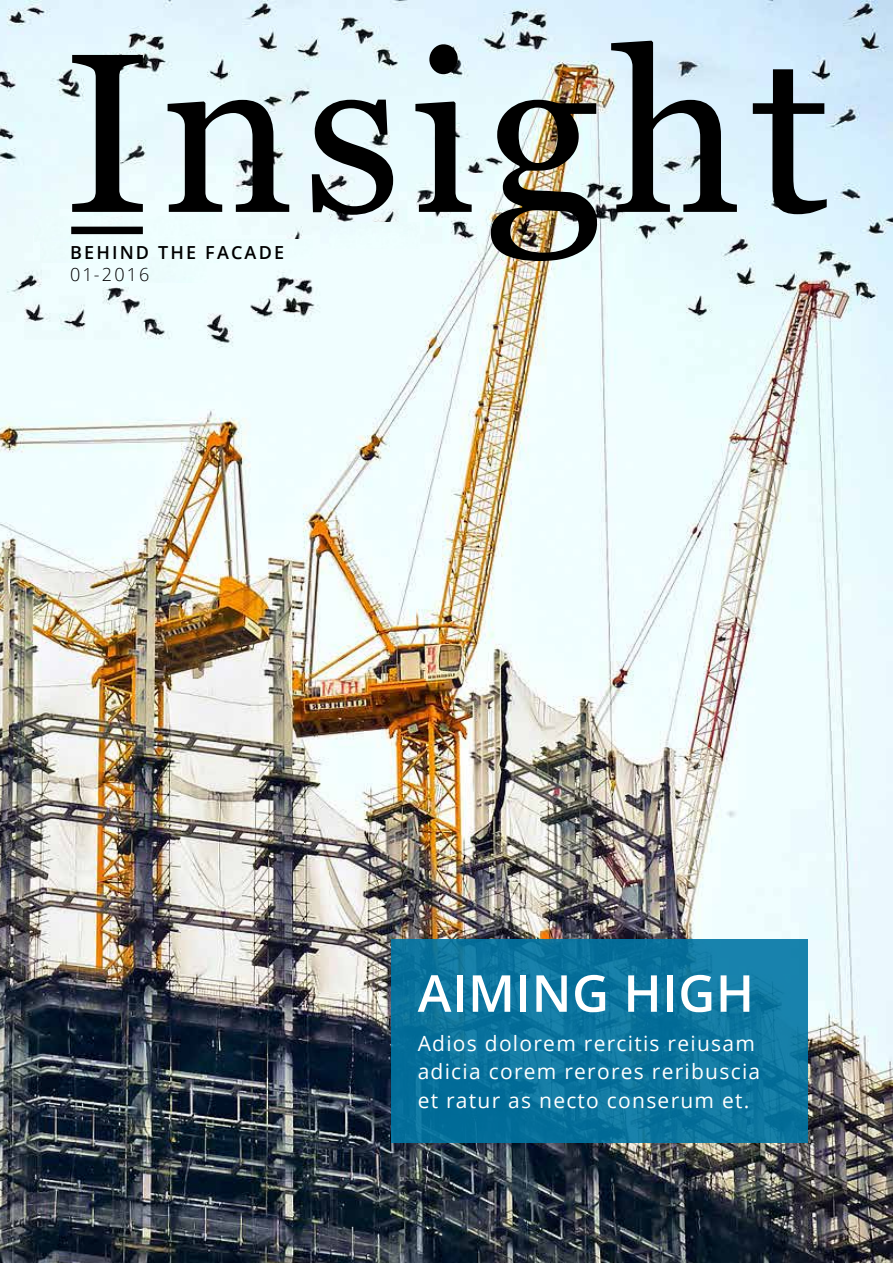
<style>
.page{position:relative;width:893px;height:1263px;background:#fff}
.page>*{position:absolute;margin:0;border:0;box-sizing:border-box;transform-origin:0 0}
.t1{font:226.5px "Georgia";letter-spacing:.04em;color:#000}
.t2{font:600 51px "Open Sans";letter-spacing:.01em;color:#fff}
.t3{font:21px/28.5px "Open Sans";letter-spacing:.06em;color:#fff}
.t4{font:600 18px "Open Sans";letter-spacing:.12em;color:#000}
.t5{font:300 18px "Open Sans";letter-spacing:.12em;color:#000}
</style>
<div class="page">
<img style="left:0;top:0;width:893px;height:1263px">
<div style="left:330px;top:222px;width:90px;height:27px;background:#eefdfe"></div>
<div style="left:391px;top:940px;width:417px;height:203px;background:linear-gradient(to bottom,#1078a2,#08719b)"></div>
<div style="left:40px;top:241px;width:181px;height:21px;background:#eefefe"></div>
<div style="left:185px;top:239px;width:127px;height:19px;background:#eefefe"></div>
<div style="left:35px;top:217px;width:180px;height:24px;background:#eefefe"></div>
<div style="left:71px;top:227px;width:72px;height:7px;background:#000"></div>
<img style="left:149px;top:258px;width:57px;height:24px">
<h1 class="t1" style="left:63px;top:-32px;width:768px">Insight</h1>
<p class="t4" style="left:70px;top:241px;width:215px">BEHIND THE FACADE</p>
<p class="t5" style="left:70px;top:262px;width:81px">01-2016</p>
<h2 class="t2" style="left:418px;top:958px;width:338px">AIMING HIGH</h2>
<p class="t3" style="left:418px;top:1028px;width:344px">Adios dolorem rercitis reiusam adicia corem rerores reribuscia et ratur as necto conserum et.</p>
</div>
